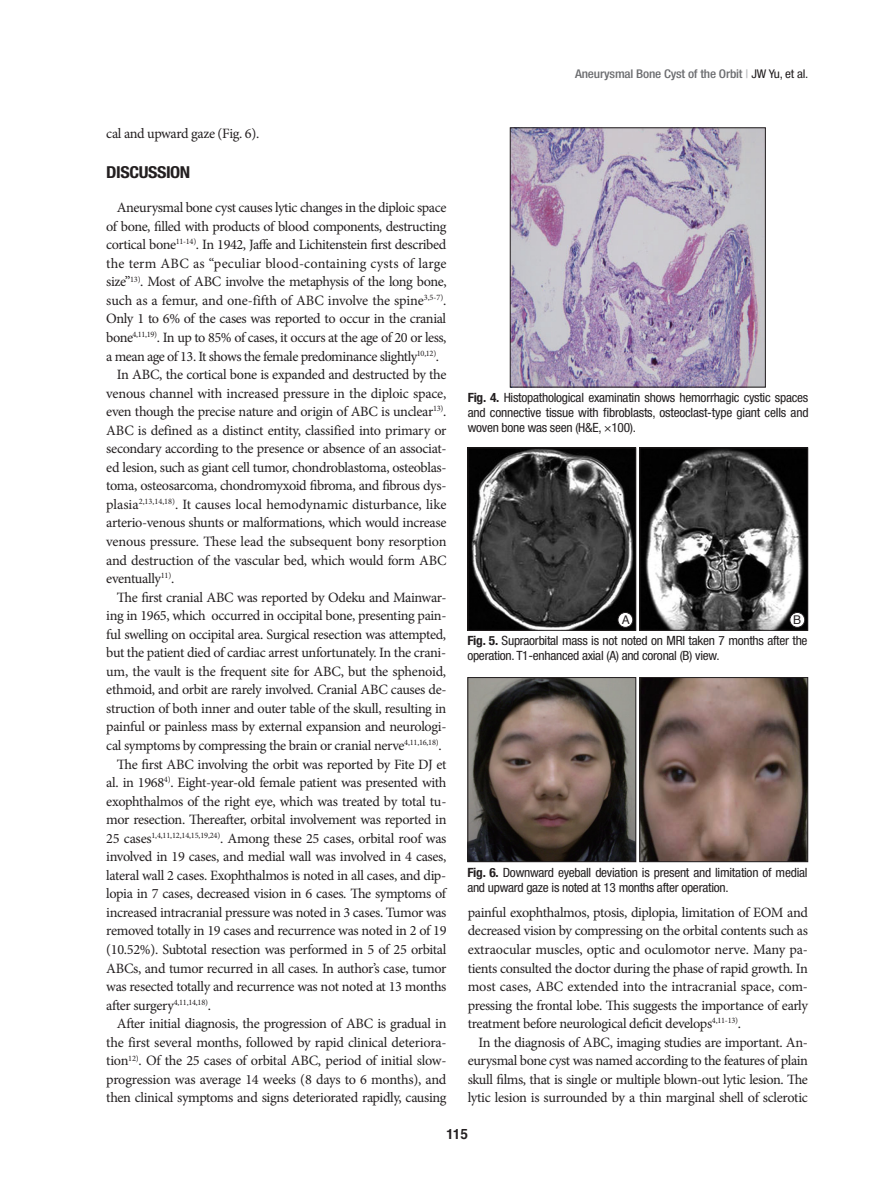
<style>
.page{position:relative;width:893px;height:1191px;background:#fff}
.page>*{position:absolute;margin:0;border:0;box-sizing:border-box;transform-origin:0 0}
.중제_JKNS{font:700 condensed 16.5px "Helvetica Neue LT Std";letter-spacing:-.025em;color:#231f20;scale:1.1 1}
.본문_JKNS{font:14.25px/18.6px "Minion Pro";letter-spacing:-.025em;color:#231f20;text-align:justify}
.t1{font:700 14.25px "Helvetica";color:#231f20;scale:.95 1}
.사진설명_JKNS{font:condensed 12.75px/15px "Helvetica Neue LT Std";letter-spacing:-.02em;color:#231f20;scale:1.05 1}
.런닝_JKNS{font:500 condensed 12px "Helvetica Neue LT Std";letter-spacing:-.015em;color:#6c6d70;scale:1.1 1}
.t2{font:12px "Helvetica";color:#231f20}
.s1{color:#bcbdc0}
.s2{font-weight:400;color:#231f20}
.s3{font-weight:700}
</style>
<div class="page">
<img style="left:512px;top:130px;width:251px;height:255px">
<img style="left:470px;top:450px;width:164px;height:178px">
<div style="left:468px;top:448px;width:168px;height:182px;border:1px solid #231f20"></div>
<img style="left:470px;top:679px;width:164px;height:181px">
<div style="left:468px;top:677px;width:168px;height:185px;border:1px solid #231f20"></div>
<img style="left:642px;top:450px;width:164px;height:178px">
<div style="left:640px;top:448px;width:168px;height:182px;border:1px solid #231f20"></div>
<img style="left:642px;top:679px;width:164px;height:181px">
<div style="left:640px;top:677px;width:168px;height:185px;border:1px solid #231f20"></div>
<div style="left:790px;top:612px;width:15px;height:15px;background:#fff;border-radius:50%"></div>
<div style="left:790px;top:612px;width:15px;height:15px;border:1px solid #231f20;border-radius:50%"></div>
<div style="left:618px;top:612px;width:15px;height:15px;background:#fff;border-radius:50%"></div>
<div style="left:618px;top:612px;width:15px;height:15px;border:1px solid #231f20;border-radius:50%"></div>
<p class="본문_JKNS" style="left:106px;top:124px;width:154px">cal and upward gaze (Fig. 6).</p>
<p class="중제_JKNS" style="left:106px;top:162px;width:78px">DISCUSSION</p>
<p class="본문_JKNS" style="left:106px;top:198px;width:342px;text-indent:11px">Aneurysmal bone cyst causes lytic changes in the diploic space of bone, filled with products of blood components, destructing cortical bone<sup>11-14)</sup>. In 1942, Jaffe and Lichitenstein first described the term ABC as “peculiar blood-containing cysts of large size”<sup>13)</sup>. Most of ABC involve the metaphysis of the long bone, such as a femur, and one-fifth of ABC involve the spine<sup>3,5-7)</sup>.<br>Only 1 to 6% of the cases was reported to occur in the cranial bone<sup>4,11,19)</sup>. In up to 85% of cases, it occurs at the age of 20 or less, a mean age of 13. It shows the female predominance slightly<sup>10,12)</sup>.</p>
<p class="본문_JKNS" style="left:106px;top:365px;width:342px;text-indent:11px">In ABC, the cortical bone is expanded and destructed by the venous channel with increased pressure in the diploic space, even though the precise nature and origin of ABC is unclear<sup>13)</sup>.<br>ABC is defined as a distinct entity, classified into primary or secondary according to the presence or absence of an associat&shy;ed lesion, such as giant cell tumor, chondroblastoma, osteoblas&shy;toma, osteosarcoma, chondromyxoid fibroma, and fibrous dys&shy;plasia<sup>2,13,14,18)</sup>. It causes local hemodynamic disturbance, like arterio-venous shunts or malformations, which would increase venous pressure. These lead the subsequent bony resorption and destruction of the vascular bed, which would form ABC eventually<sup>11)</sup>.</p>
<p class="본문_JKNS" style="left:106px;top:588px;width:342px;text-indent:11px">The first cranial ABC was reported by Odeku and Mainwar&shy;ing in 1965, which occurred in occipital bone, presenting pain&shy;ful swelling on occipital area. Surgical resection was attempted, but the patient died of cardiac arrest unfortunately. In the crani&shy;um, the vault is the frequent site for ABC, but the sphenoid, ethmoid, and orbit are rarely involved. Cranial ABC causes de&shy;struction of both inner and outer table of the skull, resulting in painful or painless mass by external expansion and neurologi&shy;cal symptoms by compressing the brain or cranial nerve<sup>4,11,16,18)</sup>.</p>
<p class="본문_JKNS" style="left:106px;top:754px;width:342px;text-indent:11px">The first ABC involving the orbit was reported by Fite DJ et al. in 1968<sup>4)</sup>. Eight-year-old female patient was presented with exophthalmos of the right eye, which was treated by total tu&shy;mor resection. Thereafter, orbital involvement was reported in 25 cases<sup>1,4,11,12,14,15,19,24)</sup>. Among these 25 cases, orbital roof was involved in 19 cases, and medial wall was involved in 4 cases, lateral wall 2 cases. Exophthalmos is noted in all cases, and dip&shy;lopia in 7 cases, decreased vision in 6 cases. The symptoms of increased intracranial pressure was noted in 3 cases. Tumor was removed totally in 19 cases and recurrence was noted in 2 of 19 (10.52%). Subtotal resection was performed in 5 of 25 orbital ABCs, and tumor recurred in all cases. In author’s case, tumor was resected totally and recurrence was not noted at 13 months after surgery<sup>4,11,14,18)</sup>.</p>
<p class="본문_JKNS" style="left:106px;top:1014px;width:342px;text-indent:11px">After initial diagnosis, the progression of ABC is gradual in the first several months, followed by rapid clinical deteriora&shy;tion<sup>12)</sup>. Of the 25 cases of orbital ABC, period of initial slow&shy;progression was average 14 weeks (8 days to 6 months), and then clinical symptoms and signs deteriorated rapidly, causing</p>
<p class="런닝_JKNS" style="left:575px;top:67px;width:214px">Aneurysmal Bone Cyst of the Orbit <span class="s1">|</span> <span class="s2">JW Yu, et al.</span></p>
<p class="사진설명_JKNS" style="left:468px;top:390px;width:326px;text-align:justify"><span class="s3">Fig. 4.</span> Histopathological examinatin shows hemorrhagic cystic spaces and connective tissue with fibroblasts, osteoclast-type giant cells and woven bone was seen (H&amp;E, ×100).</p>
<p class="t2" style="left:622px;top:611px;width:10px">A</p>
<p class="t2" style="left:793px;top:611px;width:10px">B</p>
<p class="사진설명_JKNS" style="left:467px;top:633px;width:325px"><span class="s3">Fig. 5.</span> Supraorbital mass is not noted on MRI taken 7 months after the operation. T1-enhanced axial (A) and coronal (B) view.</p>
<p class="사진설명_JKNS" style="left:467px;top:864px;width:325px"><span class="s3">Fig. 6.</span> Downward eyeball deviation is present and limitation of medial and upward gaze is noted at 13 months after operation.</p>
<p class="본문_JKNS" style="left:468px;top:903px;width:342px">painful exophthalmos, ptosis, diplopia, limitation of EOM and decreased vision by compressing on the orbital contents such as extraocular muscles, optic and oculomotor nerve. Many pa&shy;tients consulted the doctor during the phase of rapid growth. In most cases, ABC extended into the intracranial space, com&shy;pressing the frontal lobe. This suggests the importance of early treatment before neurological deficit develops<sup>4,11-13)</sup>.</p>
<p class="본문_JKNS" style="left:468px;top:1033px;width:342px;text-indent:11px">In the diagnosis of ABC, imaging studies are important. An&shy;eurysmal bone cyst was named according to the features of plain skull films, that is single or multiple blown-out lytic lesion. The lytic lesion is surrounded by a thin marginal shell of sclerotic</p>
<p class="t1" style="left:446px;top:1123px;width:24px">115</p>
</div>
